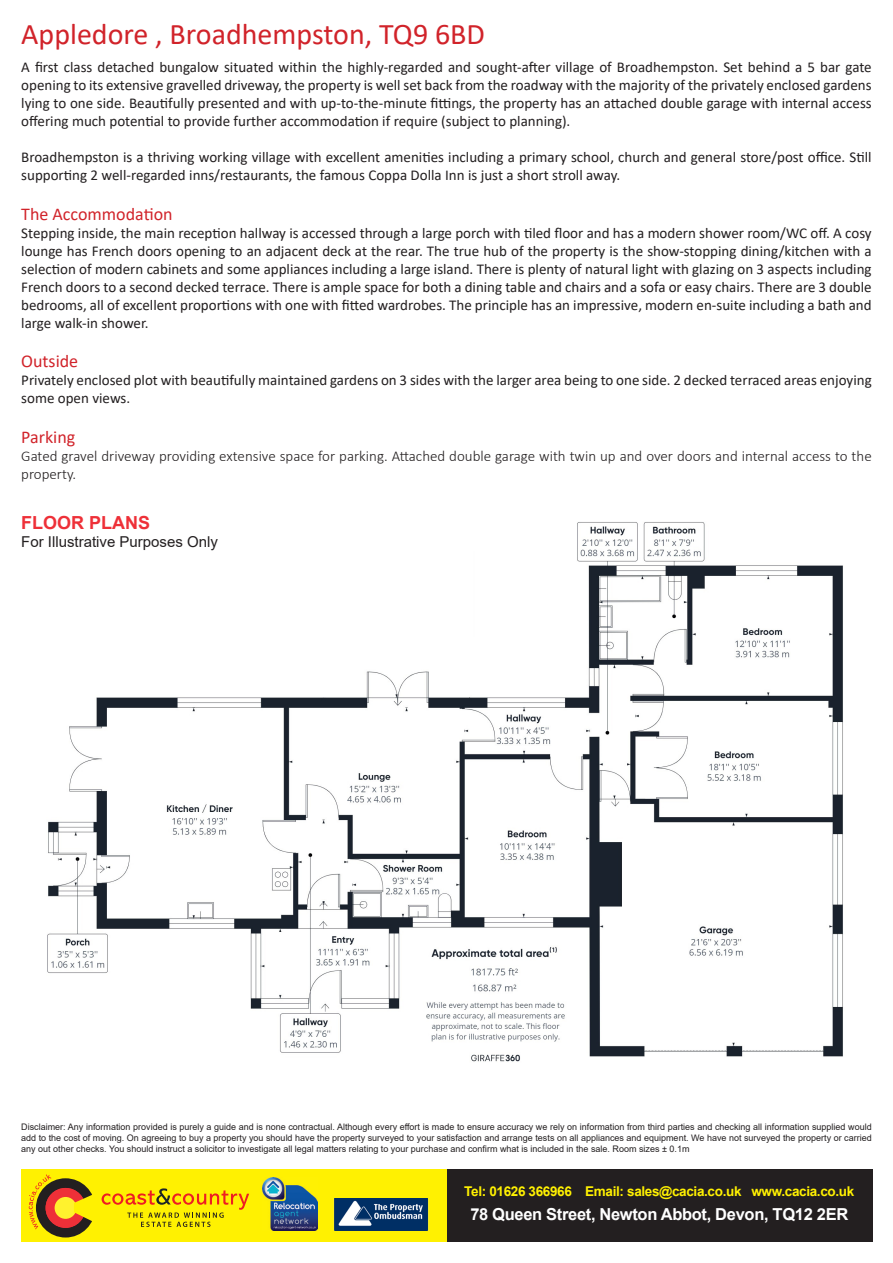
<style>
.page{position:relative;width:893px;height:1263px;background:#fff}
.page>*{position:absolute;margin:0;border:0;box-sizing:border-box;transform-origin:0 0}
.t1{font:30px "Calibri";color:#d1232a}
.t2{font:18px "Calibri";color:#d1232a}
.t3{font:700 18px "Arial";color:#ee3038}
.t4{font:700 16.5px "Arial";letter-spacing:-.02em;color:#fff}
.t5{font:15px/18px "Calibri";color:#231f20;text-align:justify}
.t6{font:300 15px/18px "Calibri";color:#231f20}
.t7{font:15px "Arial";color:#231f20}
.t8{font:700 13.5px "Arial";letter-spacing:-.025em;color:#fff101}
.t9{font:9px/10.8px "Arial";color:#231f20;text-align:justify}
</style>
<div class="page">
<div style="left:446px;top:1169px;width:426px;height:73px;background:#231f20"></div>
<div style="left:21px;top:1169px;width:425px;height:73px;background:#fff101"></div>
<div style="left:36px;top:1178px;width:59px;height:59px;background:#231f20;border-radius:50%"></div>
<svg style="left:29px;top:1174px;width:22px;height:55px"></svg>
<div style="left:46px;top:1188px;width:40px;height:40px;background:#ee3038;border-radius:50%"></div>
<div style="left:55px;top:1197px;width:21px;height:22px;background:#fff22e;border-radius:50%"></div>
<svg style="left:74px;top:1188px;width:175px;height:39px"></svg>
<img style="left:263px;top:1177px;width:55px;height:53px">
<img style="left:333px;top:1199px;width:95px;height:31px">
<img style="left:47px;top:522px;width:796px;height:540px">
<p class="t1" style="left:21px;top:13px;width:465px">Appledore , Broadhempston, TQ9 6BD</p>
<p class="t5" style="left:21px;top:58px;width:852px">A first class detached bungalow situated within the highly-regarded and sought-after village of Broadhempston. Set behind a 5 bar gate opening to its extensive gravelled driveway, the property is well set back from the roadway with the majority of the privately enclosed gardens lying to one side. Beautifully presented and with up-to-the-minute fittings, the property has an attached double garage with internal access offering much potential to provide further accommodation if require (subject to planning).</p>
<p class="t5" style="left:21px;top:148px;width:852px">Broadhempston is a thriving working village with excellent amenities including a primary school, church and general store/post office. Still supporting 2 well-regarded inns/restaurants, the famous Coppa Dolla Inn is just a short stroll away.</p>
<p class="t2" style="left:21px;top:201px;width:153px">The Accommodation</p>
<p class="t5" style="left:21px;top:223px;width:852px">Stepping inside, the main reception hallway is accessed through a large porch with tiled floor and has a modern shower room/WC off. A cosy lounge has French doors opening to an adjacent deck at the rear. The true hub of the property is the show-stopping dining/kitchen with a selection of modern cabinets and some appliances including a large island. There is plenty of natural light with glazing on 3 aspects including French doors to a second decked terrace. There is ample space for both a dining table and chairs and a sofa or easy chairs. There are 3 double bedrooms, all of excellent proportions with one with fitted wardrobes. The principle has an impressive, modern en-suite including a bath and large walk-in shower.</p>
<p class="t2" style="left:21px;top:349px;width:58px">Outside</p>
<p class="t5" style="left:21px;top:371px;width:852px">Privately enclosed plot with beautifully maintained gardens on 3 sides with the larger area being to one side. 2 decked terraced areas enjoying some open views.</p>
<p class="t2" style="left:21px;top:425px;width:56px">Parking</p>
<p class="t6" style="left:21px;top:447px;width:852px">Gated gravel driveway providing extensive space for parking. Attached double garage with twin up and over doors and internal access to the property.</p>
<p class="t3" style="left:21px;top:510px;width:131px">FLOOR PLANS</p>
<p class="t7" style="left:21px;top:531px;width:198px">For Illustrative Purposes Only</p>
<p class="t9" style="left:21px;top:1121px;width:852px">Disclaimer: Any information provided is purely a guide and is none contractual. Although every effort is made to ensure accuracy we rely on information from third parties and checking all information supplied would add to the cost of moving. On agreeing to buy a property you should have the property surveyed to your satisfaction and arrange tests on all appliances and equipment. We have not surveyed the property or carried any out other checks. You should instruct a solicitor to investigate all legal matters relating to your purchase and confirm what is included in the sale. Room sizes ± 0.1m</p>
<p class="t8" style="left:464px;top:1182px;width:391px">Tel: 01626 366966 Email: sales@cacia.co.uk www.cacia.co.uk</p>
<p class="t4" style="left:470px;top:1203px;width:379px">78 Queen Street, Newton Abbot, Devon, TQ12 2ER</p>
</div>
